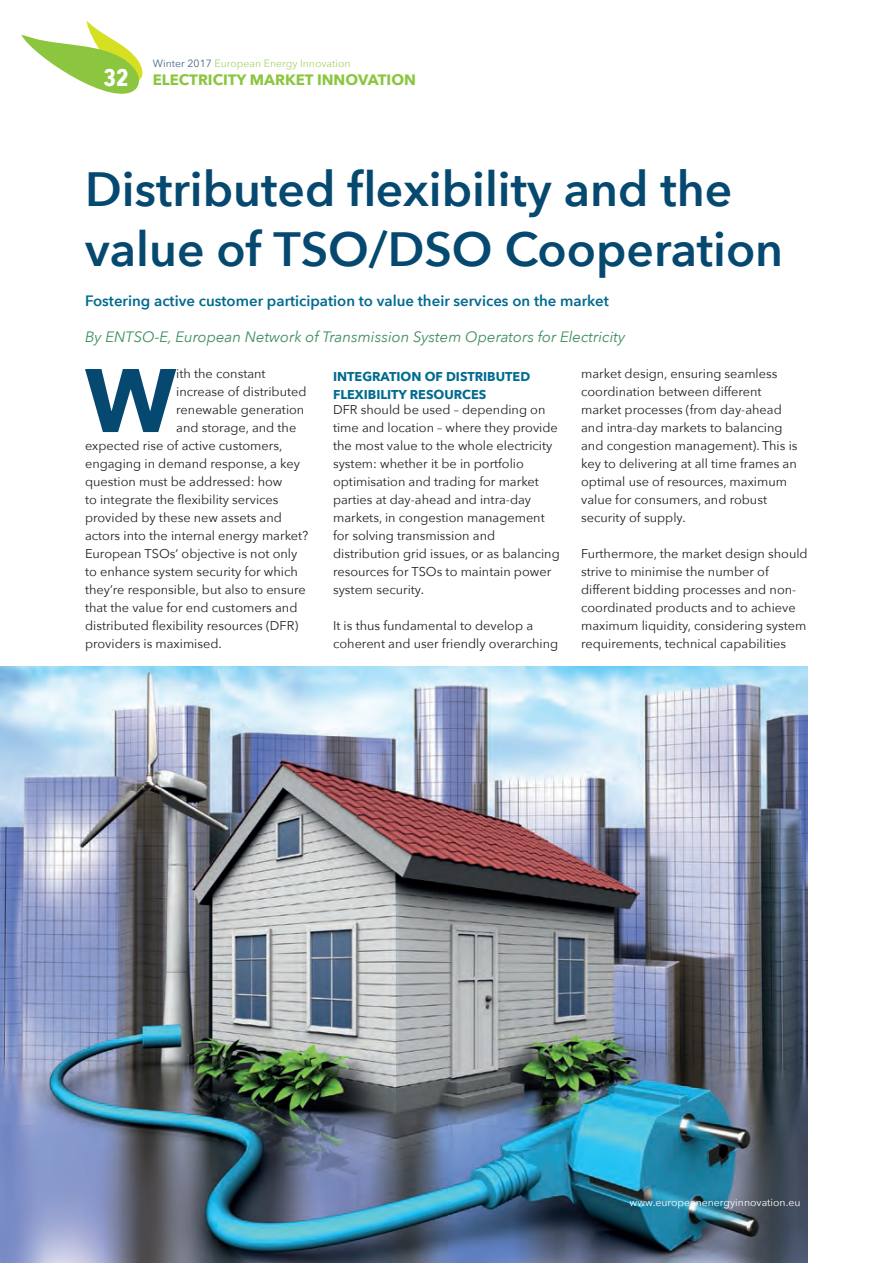
<style>
.page{position:relative;width:893px;height:1263px;background:#fff}
.page>*{position:absolute;margin:0;border:0;box-sizing:border-box;transform-origin:0 0}
.t1{font:700 88.95px "Avenir Next";color:#064970}
.t2{font:600 48px/60px "Avenir Next";color:#064970}
.t3{font:italic 15px "Avenir Next";color:#3f8e61}
.t4{font:600 15px "Avenir Next";color:#016b90}
.t5{font:700 15px "Avenir Next";color:#8bc63e}
.t6{font:12.75px/18px "Avenir Next";color:#231f20}
.t7{font:700 12.75px/18px "Avenir Next";color:#016b90}
.t8{font:10.5px "Avenir Next";color:#a8d26c}
.t9{font:10.5px "Avenir Next";color:#fff}
.s1{color:#476688}
.s2{font-family:"Avenir Next Condensed";font-size:24px;color:#fff}
</style>
<div class="page">
<svg style="left:21px;top:21px;width:122px;height:73px"></svg>
<img style="left:0;top:666px;width:808px;height:597px">
<p class="t8" style="left:153px;top:55px;width:199px"><span class="s1">Winter 2017</span> European Energy Innovation</p>
<p class="t5" style="left:103px;top:67px;width:314px"><span class="s2">32</span> ELECTRICITY MARKET INNOVATION</p>
<p class="t2" style="left:85px;top:158px;width:699px">Distributed flexibility and the value of TSO/DSO Cooperation</p>
<p class="t4" style="left:85px;top:288px;width:525px">Fostering active customer participation to value their services on the market</p>
<p class="t3" style="left:85px;top:324px;width:541px">By ENTSO-E, European Network of Transmission System Operators for Electricity</p>
<p class="t1" style="left:85px;top:324px;width:93px">W</p>
<p class="t6" style="left:176px;top:364px;width:91px">ith the constant</p>
<p class="t6" style="left:581px;top:364px;width:218px">market design, ensuring seamless coordination between different market processes (from day-ahead and intra-day markets to balancing and congestion management). This is key to delivering at all time frames an optimal use of resources, maximum value for consumers, and robust security of supply.</p>
<p class="t6" style="left:581px;top:544px;width:228px">Furthermore, the market design should strive to minimise the number of different bidding processes and non&shy;coordinated products and to achieve maximum liquidity, considering system requirements, technical capabilities</p>
<p class="t7" style="left:333px;top:367px;width:199px">INTEGRATION OF DISTRIBUTED<br>FLEXIBILITY RESOURCES</p>
<p class="t6" style="left:333px;top:400px;width:228px">DFR should be used – depending on time and location – where they provide the most value to the whole electricity system: whether it be in portfolio optimisation and trading for market parties at day-ahead and intra-day markets, in congestion management for solving transmission and distribution grid issues, or as balancing resources for TSOs to maintain power system security.</p>
<p class="t6" style="left:333px;top:616px;width:227px">It is thus fundamental to develop a coherent and user friendly overarching</p>
<p class="t6" style="left:176px;top:382px;width:132px">increase of distributed</p>
<p class="t6" style="left:176px;top:400px;width:130px">renewable generation</p>
<p class="t6" style="left:176px;top:418px;width:122px">and storage, and the</p>
<p class="t6" style="left:85px;top:436px;width:199px">expected rise of active customers,</p>
<p class="t6" style="left:85px;top:454px;width:216px">engaging in demand response, a key</p>
<p class="t6" style="left:85px;top:472px;width:199px">question must be addressed: how</p>
<p class="t6" style="left:85px;top:490px;width:195px">to integrate the flexibility services</p>
<p class="t6" style="left:85px;top:508px;width:198px">provided by these new assets and</p>
<p class="t6" style="left:85px;top:526px;width:225px">actors into the internal energy market?</p>
<p class="t6" style="left:85px;top:544px;width:214px">European TSOs’ objective is not only</p>
<p class="t6" style="left:85px;top:562px;width:214px">to enhance system security for which</p>
<p class="t6" style="left:85px;top:580px;width:222px">they’re responsible, but also to ensure</p>
<p class="t6" style="left:85px;top:598px;width:214px">that the value for end customers and</p>
<p class="t6" style="left:85px;top:616px;width:215px">distributed flexibility resources (DFR)</p>
<p class="t6" style="left:85px;top:634px;width:138px">providers is maximised.</p>
<p class="t9" style="left:630px;top:1193px;width:172px">www.europeanenergyinnovation.eu</p>
</div>
